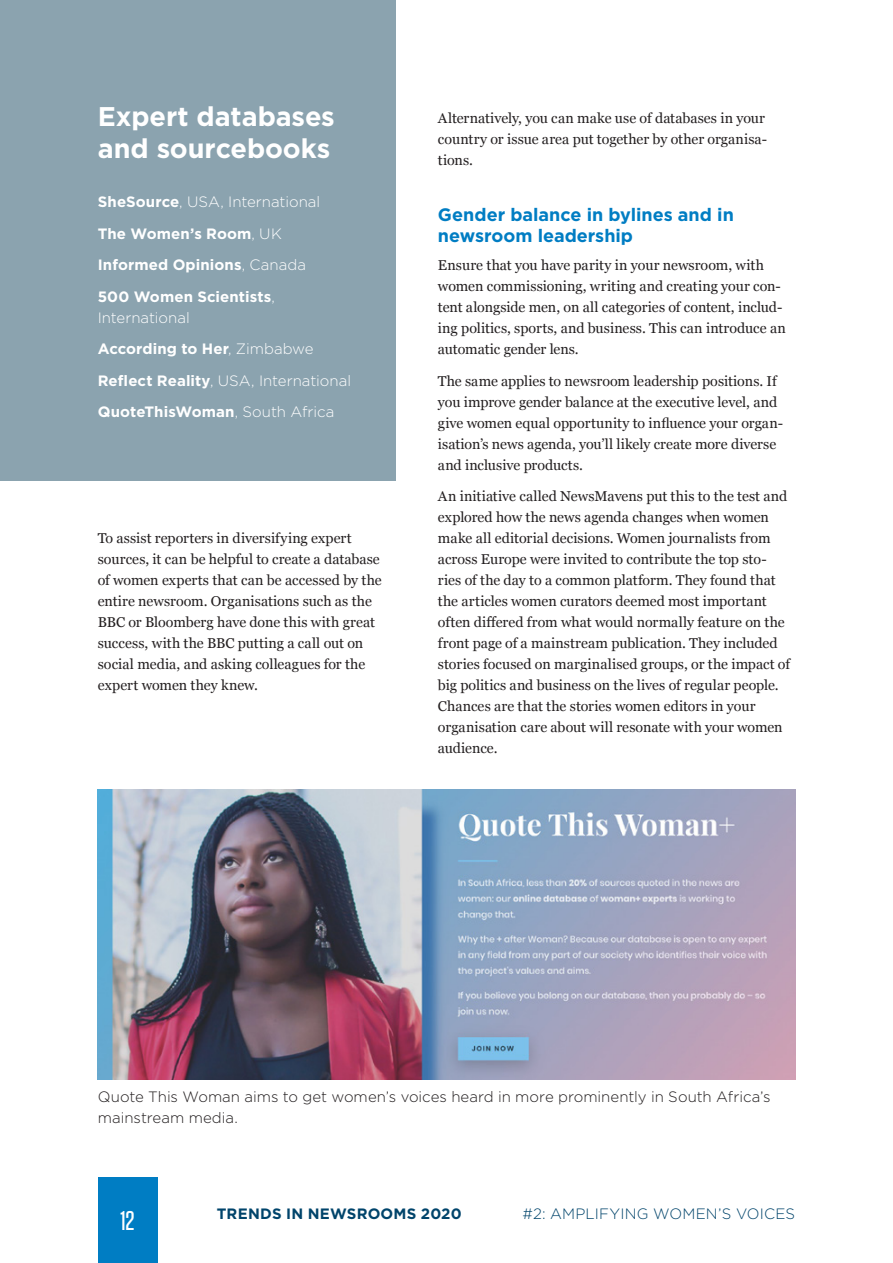
<style>
.page{position:relative;width:893px;height:1263px;background:#fff}
.page>*{position:absolute;margin:0;border:0;box-sizing:border-box;transform-origin:0 0}
.t1{font:700 27px/31.5px "Gotham";letter-spacing:-.005em;color:#fff}
.t2{font:500 27px "Tungsten";color:#fff}
.t3{font:700 18px/21px "Gotham";color:#007dc3}
.t4{font:300 15px/31.5px "Gotham";color:#fff}
.t5{font:300 15px/21px "Gotham";color:#231f20}
.t6{font:700 15px/31.5px "Gotham";letter-spacing:.005em;color:#fff}
.t7{font:300 15px "Gotham";letter-spacing:.015em;color:#00446b}
.t8{font:700 15px "Gotham";letter-spacing:.015em;color:#00446b}
.t9{font:14.25px/21px "Georgia";color:#231f20}
.s1{font-weight:300}
.s2{font-weight:700}
</style>
<div class="page">
<div style="left:98px;top:1178px;width:59px;height:85px;background:#007dc3"></div>
<div style="left:0;top:0;width:395px;height:480px;background:#8ba3af"></div>
<img style="left:98px;top:790px;width:697px;height:289px">
<h1 class="t1" style="left:98px;top:101px;width:239px">Expert databases and sourcebooks</h1>
<p class="t6" style="left:98px;top:186px;width:224px">SheSource<span class="s1">, USA, International<br></span>The Women’s Room<span class="s1">, UK<br></span>Informed Opinions<span class="s1">, Canada<br></span>500 Women Scientists<span class="s1">,</span></p>
<p class="t4" style="left:98px;top:301px;width:255px">International<br><span class="s2">According to Her</span>, Zimbabwe<br><span class="s2">Reflect Reality</span>, USA, International<br><span class="s2">QuoteThisWoman</span>, South Africa</p>
<p class="t9" style="left:98px;top:527px;width:285px">To assist reporters in diversifying expert sources, it can be helpful to create a database of women experts that can be accessed by the entire newsroom. Organisations such as the BBC or Bloomberg have done this with great success, with the BBC putting a call out on social media, and asking colleagues for the expert women they knew.</p>
<p class="t9" style="left:438px;top:107px;width:330px">Alternatively, you can make use of databases in your country or issue area put together by other organisa&shy;tions.</p>
<p class="t3" style="left:438px;top:204px;width:297px">Gender balance in bylines and in newsroom leadership</p>
<p class="t9" style="left:438px;top:254px;width:349px">Ensure that you have parity in your newsroom, with women commissioning, writing and creating your con&shy;tent alongside men, on all categories of content, includ&shy;ing politics, sports, and business. This can introduce an automatic gender lens.</p>
<p class="t9" style="left:438px;top:370px;width:347px">The same applies to newsroom leadership positions. If you improve gender balance at the executive level, and give women equal opportunity to influence your organ&shy;isation’s news agenda, you’ll likely create more diverse and inclusive products.</p>
<p class="t9" style="left:438px;top:485px;width:354px">An initiative called NewsMavens put this to the test and explored how the news agenda changes when women make all editorial decisions. Women journalists from across Europe were invited to contribute the top sto&shy;ries of the day to a common platform. They found that the articles women curators deemed most important often differed from what would normally feature on the front page of a mainstream publication. They included stories focused on marginalised groups, or the impact of big politics and business on the lives of regular people.<br>Chances are that the stories women editors in your organisation care about will resonate with your women audience.</p>
<p class="t5" style="left:98px;top:1085px;width:674px">Quote This Woman aims to get women’s voices heard in more prominently in South Africa’s mainstream media.</p>
<h1 class="t2" style="left:120px;top:1206px;width:16px">12</h1>
<p class="t8" style="left:217px;top:1204px;width:246px">TRENDS IN NEWSROOMS 2020</p>
<p class="t7" style="left:522px;top:1204px;width:274px">#2: AMPLIFYING WOMEN’S VOICES</p>
</div>
